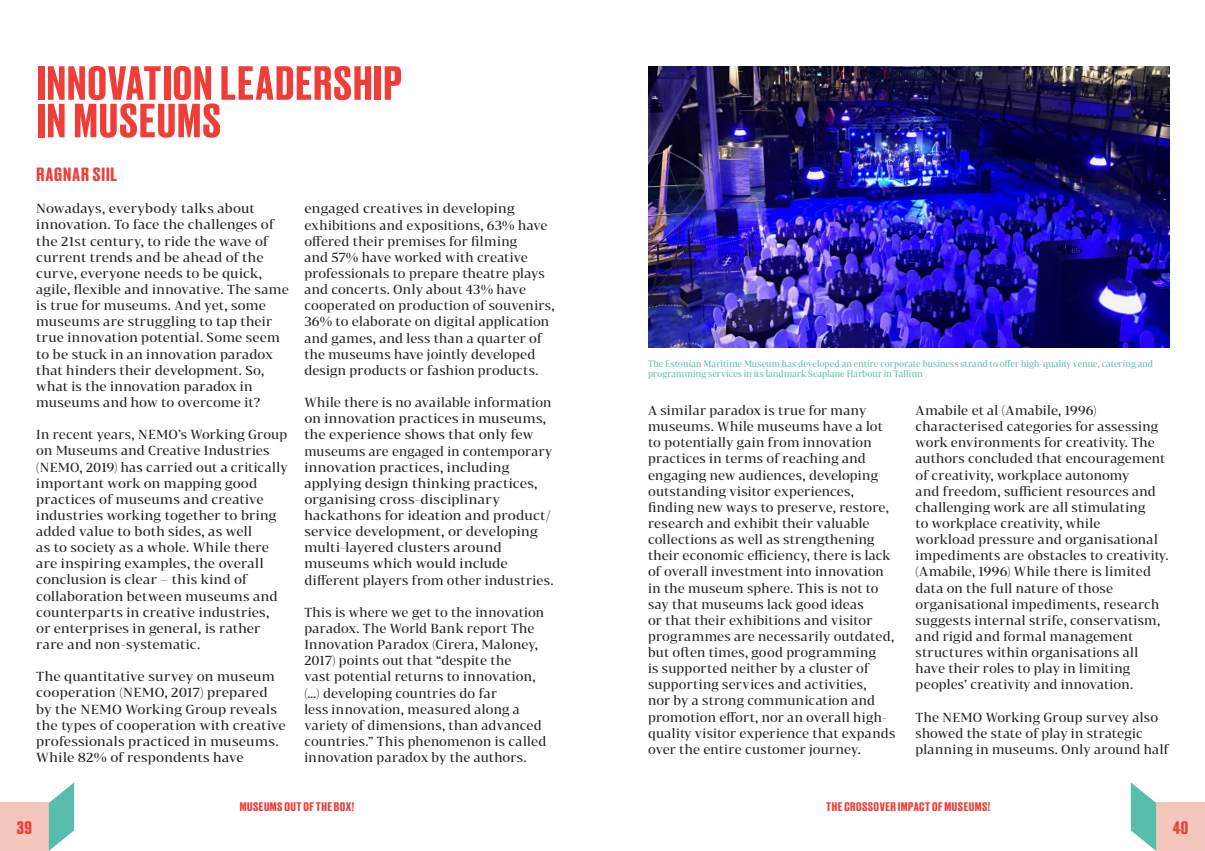
<style>
.page{position:relative;width:1205px;height:851px;background:#fff}
.page>*{position:absolute;margin:0;border:0;box-sizing:border-box;transform-origin:0 0}
.t1{font:500 45px/37.5px "Druk";letter-spacing:.025em;color:#ef3d38;scale:1.22 1}
.t2{font:500 18px "Druk";letter-spacing:.045em;color:#ef3d38;scale:1.29 1}
.t3{font:500 17px "Druk";color:#ef3d38;scale:1.29 1}
.t4{font:12.38px/16.1px "Bw Darius";letter-spacing:.015em;color:#231f20}
.t5{font:500 11.75px "Druk";letter-spacing:.03em;color:#ef3d38;scale:1.35 1}
.t6{font:8.75px/10px "Bw Darius";letter-spacing:.015em;color:#58bda9;scale:.9 1}
</style>
<div class="page">
<div style="left:1156px;top:802px;width:49px;height:48px;background:#f4c7bc"></div>
<svg style="left:1131px;top:782px;width:25px;height:68px"></svg>
<div style="left:0;top:802px;width:49px;height:48px;background:#f4c7bc"></div>
<svg style="left:49px;top:782px;width:25px;height:68px"></svg>
<img style="left:648px;top:67px;width:521px;height:281px">
<h1 class="t1" style="left:37px;top:62px;width:301px">INNOVATION LEADERSHIP<br>IN MUSEUMS</h1>
<h2 class="t2" style="left:36px;top:162px;width:64px">RAGNAR SIIL</h2>
<p class="t4" style="left:36px;top:200px;width:254px">Nowadays, everybody talks about innovation. To face the challenges of the 21st century, to ride the wave of current trends and be ahead of the curve, everyone needs to be quick, agile, flexible and innovative. The same is true for museums. And yet, some museums are struggling to tap their true innovation potential. Some seem to be stuck in an innovation paradox that hinders their development. So, what is the innovation paradox in museums and how to overcome it?</p>
<p class="t4" style="left:36px;top:426px;width:253px">In recent years, NEMO’s Working Group on Museums and Creative Industries (NEMO, 2019) has carried out a critically important work on mapping good practices of museums and creative industries working together to bring added value to both sides, as well<br>as to society as a whole. While there are inspiring examples, the overall conclusion is clear – this kind of collaboration between museums and counterparts in creative industries,<br>or enterprises in general, is rather rare and non-systematic.</p>
<p class="t4" style="left:36px;top:667px;width:251px">The quantitative survey on museum cooperation (NEMO, 2017) prepared by the NEMO Working Group reveals the types of cooperation with creative professionals practiced in museums.<br>While 82% of respondents have</p>
<p class="t4" style="left:304px;top:200px;width:252px">engaged creatives in developing exhibitions and expositions, 63% have offered their premises for filming<br>and 57% have worked with creative professionals to prepare theatre plays and concerts. Only about 43% have cooperated on production of souvenirs, 36% to elaborate on digital application and games, and less than a quarter of the museums have jointly developed design products or fashion products.</p>
<p class="t4" style="left:304px;top:393px;width:251px">While there is no available information on innovation practices in museums, the experience shows that only few museums are engaged in contemporary innovation practices, including applying design thinking practices, organising cross-disciplinary hackathons for ideation and product/ service development, or developing multi-layered clusters around museums which would include different players from other industries.</p>
<p class="t4" style="left:304px;top:603px;width:243px">This is where we get to the innovation paradox. The World Bank report The Innovation Paradox (Cirera, Maloney, 2017) points out that “despite the<br>vast potential returns to innovation, (…) developing countries do far<br>less innovation, measured along a variety of dimensions, than advanced countries.” This phenomenon is called innovation paradox by the authors.</p>
<p class="t6" style="left:648px;top:358px;width:563px">The Estonian Maritime Museum has developed an entire corporate business strand to offer high-quality venue, catering and programming services in its landmark Seaplane Harbour in Tallinn</p>
<p class="t4" style="left:648px;top:401px;width:249px">A similar paradox is true for many museums. While museums have a lot to potentially gain from innovation practices in terms of reaching and engaging new audiences, developing outstanding visitor experiences, finding new ways to preserve, restore, research and exhibit their valuable collections as well as strengthening their economic efficiency, there is lack of overall investment into innovation in the museum sphere. This is not to say that museums lack good ideas<br>or that their exhibitions and visitor programmes are necessarily outdated, but often times, good programming<br>is supported neither by a cluster of supporting services and activities,<br>nor by a strong communication and promotion effort, nor an overall high&shy;quality visitor experience that expands over the entire customer journey.</p>
<p class="t4" style="left:915px;top:401px;width:254px">Amabile et al (Amabile, 1996) characterised categories for assessing work environments for creativity. The authors concluded that encouragement of creativity, workplace autonomy<br>and freedom, sufficient resources and challenging work are all stimulating<br>to workplace creativity, while<br>workload pressure and organisational impediments are obstacles to creativity. (Amabile, 1996) While there is limited data on the full nature of those organisational impediments, research suggests internal strife, conservatism, and rigid and formal management structures within organisations all have their roles to play in limiting peoples’ creativity and innovation.</p>
<p class="t4" style="left:915px;top:708px;width:255px">The NEMO Working Group survey also showed the state of play in strategic planning in museums. Only around half</p>
<h3 class="t3" style="left:17px;top:815px;width:13px">39</h3>
<p class="t5" style="left:240px;top:798px;width:86px">MUSEUMS OUT OF THE BOX!</p>
<p class="t5" style="left:826px;top:798px;width:123px">THE CROSSOVER IMPACT OF MUSEUMS!</p>
<h3 class="t3" style="left:1172px;top:815px;width:14px">40</h3>
</div>
